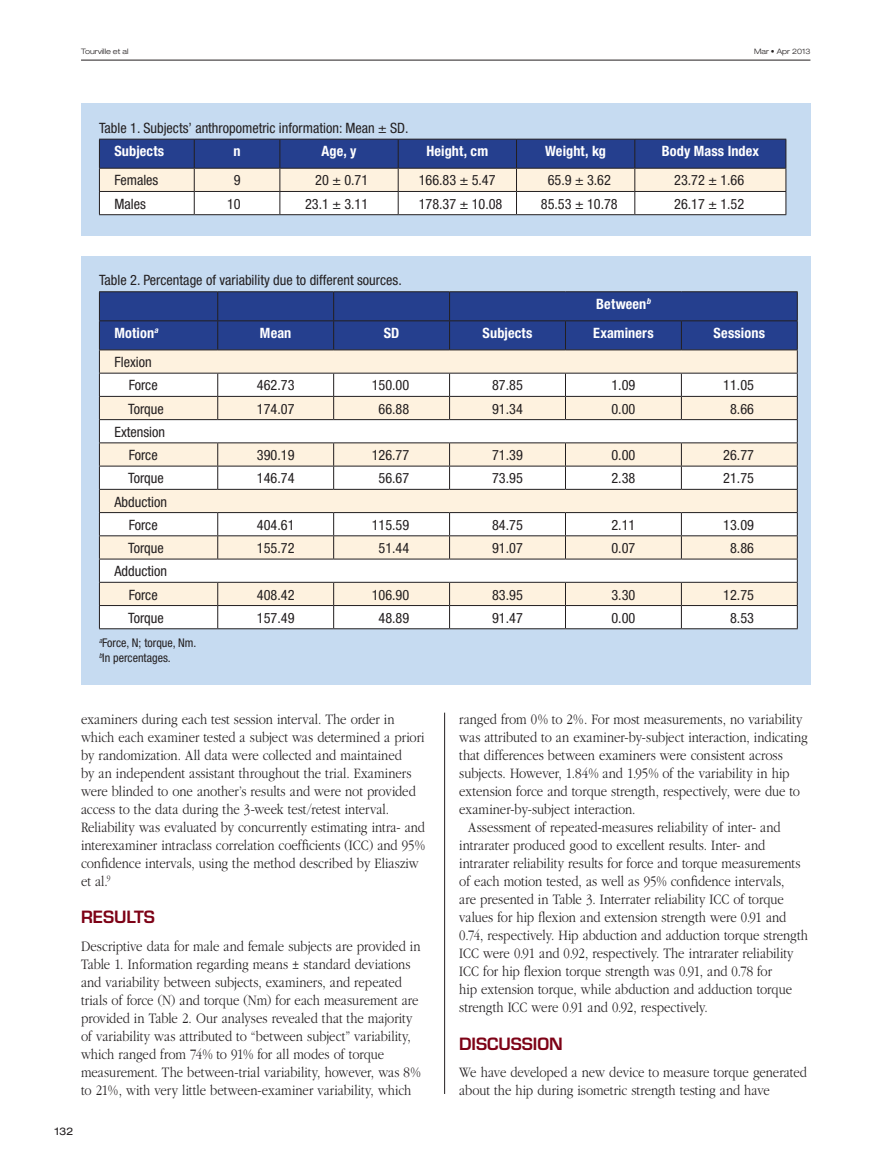
<style>
.page{position:relative;width:878px;height:1175px;background:#fff}
.page>*{position:absolute;margin:0;border:0;box-sizing:border-box;transform-origin:0 0}
.SEC-A{font:600 16.5px "Eurostile";letter-spacing:-.005em;color:#7d0216}
.Text-Indent{font:300 15px/18px "Garamond";color:#231f20;scale:.85 1}
.TT{font:condensed 14.25px "Helvetica Neue";color:#231f20}
.TN{font:condensed 14.25px "Helvetica Neue";color:#231f20}
.CH{font:700 condensed 14.25px "Helvetica Neue";letter-spacing:.01em;color:#fff}
.SO{font:condensed 12px "Helvetica Neue";color:#231f20}
.t1{font:expanded 10.5px "Helvetica Neue";color:#231f20}
.t2{font:300 expanded 7.5px "Helvetica Neue";color:#231f20}
</style>
<div class="page">
<hr style="left:81px;top:60px;width:729px;height:1px;background:#231f20">
<hr style="left:444px;top:712px;width:1px;height:382px;background:#231f20">
<div style="left:81px;top:104px;width:729px;height:132px;background:#c6dbf1"></div>
<svg style="left:99px;top:139px;width:687px;height:75px;background:#a3a9c1"></svg>
<hr style="left:99px;top:214px;width:95px;height:1px;background:#231f20">
<hr style="left:194px;top:214px;width:86px;height:1px;background:#231f20">
<hr style="left:280px;top:214px;width:118px;height:1px;background:#231f20">
<hr style="left:398px;top:214px;width:118px;height:1px;background:#231f20">
<hr style="left:516px;top:214px;width:118px;height:1px;background:#231f20">
<hr style="left:634px;top:214px;width:152px;height:1px;background:#231f20">
<div style="left:81px;top:256px;width:729px;height:428px;background:#c6dbf1"></div>
<hr style="left:99px;top:291px;width:119px;height:1px;background:#231f20">
<hr style="left:218px;top:291px;width:115px;height:1px;background:#231f20">
<hr style="left:333px;top:291px;width:116px;height:1px;background:#231f20">
<hr style="left:449px;top:291px;width:116px;height:1px;background:#231f20">
<hr style="left:565px;top:291px;width:116px;height:1px;background:#231f20">
<hr style="left:681px;top:291px;width:116px;height:1px;background:#231f20">
<svg style="left:99px;top:292px;width:698px;height:336px;background:#cfcfd4"></svg>
<hr style="left:99px;top:628px;width:119px;height:1px;background:#231f20">
<hr style="left:218px;top:628px;width:115px;height:1px;background:#231f20">
<hr style="left:333px;top:628px;width:116px;height:1px;background:#231f20">
<hr style="left:449px;top:628px;width:116px;height:1px;background:#231f20">
<hr style="left:565px;top:628px;width:116px;height:1px;background:#231f20">
<hr style="left:681px;top:628px;width:116px;height:1px;background:#231f20">
<p class="t2" style="left:81px;top:47px;width:49px">Tourville et al</p>
<p class="t2" style="left:754px;top:47px;width:58px">Mar • Apr 2013</p>
<p class="TN" style="left:99px;top:119px;width:311px">Table 1. Subjects’ anthropometric information: Mean ± SD.</p>
<p class="CH" style="left:114px;top:142px;width:51px">Subjects</p>
<p class="CH" style="left:233px;top:142px;width:9px">n</p>
<p class="CH" style="left:321px;top:142px;width:36px">Age, y</p>
<p class="CH" style="left:426px;top:142px;width:63px">Height, cm</p>
<p class="CH" style="left:545px;top:142px;width:62px">Weight, kg</p>
<p class="CH" style="left:661px;top:142px;width:99px">Body Mass Index</p>
<p class="TT" style="left:114px;top:172px;width:45px">Females</p>
<p class="TT" style="left:234px;top:172px;width:8px">9</p>
<p class="TT" style="left:315px;top:172px;width:55px">20 ± 0.71</p>
<p class="TT" style="left:418px;top:172px;width:78px">166.83 ± 5.47</p>
<p class="TT" style="left:547px;top:172px;width:65px">65.9 ± 3.62</p>
<p class="TT" style="left:674px;top:172px;width:72px">23.72 ± 1.66</p>
<p class="TT" style="left:114px;top:195px;width:33px">Males</p>
<p class="TT" style="left:227px;top:195px;width:15px">10</p>
<p class="TT" style="left:305px;top:195px;width:65px">23.1 ± 3.11</p>
<p class="TT" style="left:418px;top:195px;width:85px">178.37 ± 10.08</p>
<p class="TT" style="left:541px;top:195px;width:78px">85.53 ± 10.78</p>
<p class="TT" style="left:674px;top:195px;width:72px">26.17 ± 1.52</p>
<p class="TN" style="left:99px;top:272px;width:304px">Table 2. Percentage of variability due to different sources.</p>
<p class="CH" style="left:596px;top:295px;width:56px">Between<sup>b</sup></p>
<p class="CH" style="left:114px;top:324px;width:45px">Motion<sup>a</sup></p>
<p class="CH" style="left:260px;top:324px;width:33px">Mean</p>
<p class="CH" style="left:384px;top:324px;width:17px">SD</p>
<p class="CH" style="left:482px;top:324px;width:51px">Subjects</p>
<p class="CH" style="left:593px;top:324px;width:62px">Examiners</p>
<p class="CH" style="left:713px;top:324px;width:53px">Sessions</p>
<p class="TT" style="left:114px;top:354px;width:39px">Flexion</p>
<p class="TT" style="left:129px;top:377px;width:30px">Force</p>
<p class="TT" style="left:257px;top:377px;width:39px">462.73</p>
<p class="TT" style="left:371px;top:377px;width:39px">150.00</p>
<p class="TT" style="left:492px;top:377px;width:32px">87.85</p>
<p class="TT" style="left:611px;top:377px;width:25px">1.09</p>
<p class="TT" style="left:723px;top:377px;width:32px">11.05</p>
<p class="TT" style="left:128px;top:400px;width:37px">Torque</p>
<p class="TT" style="left:257px;top:400px;width:39px">174.07</p>
<p class="TT" style="left:378px;top:400px;width:32px">66.88</p>
<p class="TT" style="left:492px;top:400px;width:32px">91.34</p>
<p class="TT" style="left:611px;top:400px;width:25px">0.00</p>
<p class="TT" style="left:730px;top:400px;width:25px">8.66</p>
<p class="TT" style="left:114px;top:423px;width:52px">Extension</p>
<p class="TT" style="left:129px;top:447px;width:30px">Force</p>
<p class="TT" style="left:257px;top:447px;width:39px">390.19</p>
<p class="TT" style="left:371px;top:447px;width:39px">126.77</p>
<p class="TT" style="left:492px;top:447px;width:32px">71.39</p>
<p class="TT" style="left:611px;top:447px;width:25px">0.00</p>
<p class="TT" style="left:723px;top:447px;width:32px">26.77</p>
<p class="TT" style="left:128px;top:470px;width:37px">Torque</p>
<p class="TT" style="left:257px;top:470px;width:39px">146.74</p>
<p class="TT" style="left:378px;top:470px;width:32px">56.67</p>
<p class="TT" style="left:492px;top:470px;width:32px">73.95</p>
<p class="TT" style="left:611px;top:470px;width:25px">2.38</p>
<p class="TT" style="left:723px;top:470px;width:32px">21.75</p>
<p class="TT" style="left:114px;top:493px;width:54px">Abduction</p>
<p class="TT" style="left:129px;top:516px;width:30px">Force</p>
<p class="TT" style="left:257px;top:516px;width:39px">404.61</p>
<p class="TT" style="left:371px;top:516px;width:39px">115.59</p>
<p class="TT" style="left:492px;top:516px;width:32px">84.75</p>
<p class="TT" style="left:611px;top:516px;width:25px">2.11</p>
<p class="TT" style="left:723px;top:516px;width:32px">13.09</p>
<p class="TT" style="left:128px;top:540px;width:37px">Torque</p>
<p class="TT" style="left:257px;top:540px;width:39px">155.72</p>
<p class="TT" style="left:378px;top:540px;width:32px">51.44</p>
<p class="TT" style="left:492px;top:540px;width:32px">91.07</p>
<p class="TT" style="left:611px;top:540px;width:25px">0.07</p>
<p class="TT" style="left:730px;top:540px;width:25px">8.86</p>
<p class="TT" style="left:114px;top:563px;width:54px">Adduction</p>
<p class="TT" style="left:129px;top:586px;width:30px">Force</p>
<p class="TT" style="left:257px;top:586px;width:39px">408.42</p>
<p class="TT" style="left:371px;top:586px;width:39px">106.90</p>
<p class="TT" style="left:492px;top:586px;width:32px">83.95</p>
<p class="TT" style="left:611px;top:586px;width:25px">3.30</p>
<p class="TT" style="left:723px;top:586px;width:32px">12.75</p>
<p class="TT" style="left:128px;top:609px;width:37px">Torque</p>
<p class="TT" style="left:257px;top:609px;width:39px">157.49</p>
<p class="TT" style="left:378px;top:609px;width:32px">48.89</p>
<p class="TT" style="left:492px;top:609px;width:32px">91.47</p>
<p class="TT" style="left:611px;top:609px;width:25px">0.00</p>
<p class="TT" style="left:730px;top:609px;width:25px">8.53</p>
<p class="SO" style="left:99px;top:636px;width:99px"><sup>a</sup>Force, N; torque, Nm.</p>
<p class="SO" style="left:99px;top:651px;width:73px"><sup>b</sup>In percentages.</p>
<p class="Text-Indent" style="left:81px;top:710px;width:406px">examiners during each test session interval. The order in which each examiner tested a subject was determined a priori by randomization. All data were collected and maintained<br>by an independent assistant throughout the trial. Examiners were blinded to one another’s results and were not provided access to the data during the 3-week test/retest interval.<br>Reliability was evaluated by concurrently estimating intra- and interexaminer intraclass correlation coefficients (ICC) and 95% confidence intervals, using the method described by Eliasziw et al.<sup>9</sup></p>
<p class="SEC-A" style="left:81px;top:907px;width:75px">RESULTS</p>
<p class="Text-Indent" style="left:81px;top:937px;width:401px">Descriptive data for male and female subjects are provided in Table 1. Information regarding means ± standard deviations and variability between subjects, examiners, and repeated trials of force (N) and torque (Nm) for each measurement are provided in Table 2. Our analyses revealed that the majority of variability was attributed to “between subject” variability, which ranged from 74% to 91% for all modes of torque measurement. The between-trial variability, however, was 8% to 21%, with very little between-examiner variability, which</p>
<p class="t1" style="left:55px;top:1124px;width:20px">132</p>
<p class="Text-Indent" style="left:459px;top:710px;width:411px">ranged from 0% to 2%. For most measurements, no variability was attributed to an examiner-by-subject interaction, indicating that differences between examiners were consistent across subjects. However, 1.84% and 1.95% of the variability in hip extension force and torque strength, respectively, were due to examiner-by-subject interaction.</p>
<p class="Text-Indent" style="left:459px;top:818px;width:412px;text-indent:9px">Assessment of repeated-measures reliability of inter- and intrarater produced good to excellent results. Inter- and intrarater reliability results for force and torque measurements of each motion tested, as well as 95% confidence intervals,<br>are presented in Table 3. Interrater reliability ICC of torque values for hip flexion and extension strength were 0.91 and 0.74, respectively. Hip abduction and adduction torque strength ICC were 0.91 and 0.92, respectively. The intrarater reliability ICC for hip flexion torque strength was 0.91, and 0.78 for<br>hip extension torque, while abduction and adduction torque strength ICC were 0.91 and 0.92, respectively.</p>
<p class="SEC-A" style="left:459px;top:1033px;width:105px">DISCUSSION</p>
<p class="Text-Indent" style="left:459px;top:1063px;width:410px">We have developed a new device to measure torque generated about the hip during isometric strength testing and have</p>
</div>
